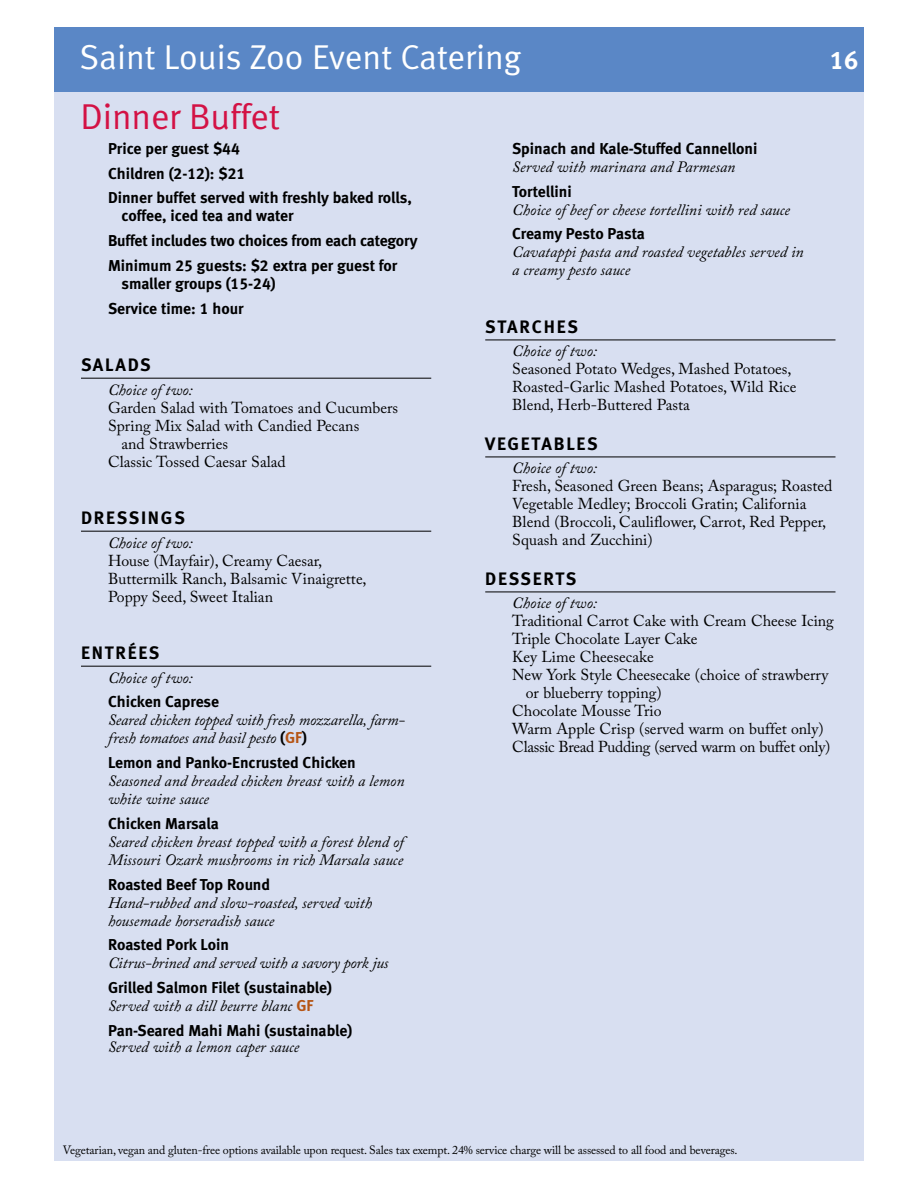
<style>
.page{position:relative;width:918px;height:1188px;background:#fff}
.page>*{position:absolute;margin:0;border:0;box-sizing:border-box;transform-origin:0 0}
.t1{font:36px "Meta Normal LF";letter-spacing:-.005em;color:#d31245}
.t2{font:34.5px "Meta Normal LF";color:#fff}
.t3{font:25.5px "Meta Bold LF";color:#fff}
.t4{font:18px "Meta Bold LF";letter-spacing:.1em;color:#000}
.t5{font:15.75px/18px "Adobe Caslon Pro";color:#000}
.t6{font:italic 15.75px/18px "Adobe Caslon Pro";color:#000}
.t7{font:15.75px/24.8px "Meta Bold LF";letter-spacing:-.005em;color:#000}
.t8{font:15.75px "Adobe Caslon Pro";letter-spacing:-.02em;color:#000}
.t9{font:12px "Adobe Caslon Pro";letter-spacing:-.01em;color:#000}
.s1{font-family:"Meta Bold LF";font-style:normal}
.s2{font-family:"Meta Bold LF";font-style:normal;color:#b55414}
</style>
<div class="page">
<div style="left:54px;top:37px;width:810px;height:1124px;background:#d8dff1"></div>
<div style="left:54px;top:27px;width:810px;height:64px;background:#5a87c6"></div>
<hr style="left:81px;top:378px;width:350px;height:1px;background:#000">
<hr style="left:81px;top:531px;width:350px;height:1px;background:#000">
<hr style="left:81px;top:666px;width:350px;height:1px;background:#000">
<hr style="left:485px;top:340px;width:351px;height:1px;background:#000">
<hr style="left:485px;top:457px;width:351px;height:1px;background:#000">
<hr style="left:485px;top:592px;width:351px;height:1px;background:#000">
<h2 class="t2" style="left:80px;top:37px;width:443px">Saint Louis Zoo Event Catering</h2>
<h1 class="t1" style="left:81px;top:96px;width:201px">Dinner Buffet</h1>
<p class="t7" style="left:108px;top:136px;width:305px">Price per guest $44<br>Children (2-12): $21<br>Dinner buffet served with freshly baked rolls,</p>
<p class="t7" style="left:108px;top:203px;width:311px;text-indent:13px">coffee, iced tea and water<br>Buffet includes two choices from each category<br>Minimum 25 guests: $2 extra per guest for</p>
<p class="t7" style="left:108px;top:271px;width:169px;text-indent:13px">smaller groups (15-24)<br>Service time: 1 hour</p>
<p class="t7" style="left:512px;top:136px;width:247px">Spinach and Kale-Stuffed Cannelloni</p>
<p class="t6" style="left:512px;top:158px;width:225px">Served with marinara and Parmesan</p>
<p class="t7" style="left:512px;top:179px;width:61px">Tortellini</p>
<p class="t6" style="left:512px;top:200px;width:279px">Choice of beef or cheese tortellini with red sauce</p>
<p class="t7" style="left:512px;top:221px;width:134px">Creamy Pesto Pasta</p>
<p class="t6" style="left:512px;top:243px;width:293px">Cavatappi pasta and roasted vegetables served in a creamy pesto sauce</p>
<h3 class="t3" style="left:830px;top:45px;width:30px">16</h3>
<p class="t4" style="left:81px;top:354px;width:71px">SALADS</p>
<p class="t6" style="left:108px;top:380px;width:86px">Choice of two:</p>
<p class="t5" style="left:108px;top:398px;width:292px">Garden Salad with Tomatoes and Cucumbers</p>
<p class="t5" style="left:108px;top:416px;width:253px">Spring Mix Salad with Candied Pecans</p>
<p class="t5" style="left:121px;top:434px;width:108px">and Strawberries</p>
<p class="t5" style="left:108px;top:452px;width:179px">Classic Tossed Caesar Salad</p>
<p class="t4" style="left:81px;top:507px;width:105px">DRESSINGS</p>
<p class="t6" style="left:108px;top:533px;width:86px">Choice of two:</p>
<p class="t5" style="left:108px;top:551px;width:260px">House (Mayfair), Creamy Caesar,<br>Buttermilk Ranch, Balsamic Vinaigrette,<br>Poppy Seed, Sweet Italian</p>
<p class="t4" style="left:81px;top:642px;width:80px">ENTRÉES</p>
<p class="t6" style="left:108px;top:668px;width:86px">Choice of two:</p>
<p class="t7" style="left:108px;top:689px;width:113px">Chicken Caprese</p>
<p class="t6" style="left:108px;top:711px;width:299px">Seared chicken topped with fresh mozzarella, farm&shy;fresh tomatoes and basil pesto <span class="s1">(</span><span class="s2">GF</span><span class="s1">)</span></p>
<p class="t7" style="left:108px;top:750px;width:249px">Lemon and Panko-Encrusted Chicken</p>
<p class="t6" style="left:108px;top:772px;width:298px">Seasoned and breaded chicken breast with a lemon white wine sauce</p>
<p class="t7" style="left:108px;top:811px;width:112px">Chicken Marsala</p>
<p class="t6" style="left:108px;top:833px;width:297px">Seared chicken breast topped with a forest blend of<br>Missouri Ozark mushrooms in rich Marsala sauce</p>
<p class="t7" style="left:108px;top:872px;width:164px">Roasted Beef Top Round</p>
<p class="t6" style="left:108px;top:893px;width:266px">Hand-rubbed and slow-roasted, served with housemade horseradish sauce</p>
<p class="t7" style="left:108px;top:932px;width:122px">Roasted Pork Loin</p>
<p class="t6" style="left:108px;top:954px;width:282px">Citrus-brined and served with a savory pork jus</p>
<p class="t7" style="left:108px;top:975px;width:226px">Grilled Salmon Filet (sustainable)</p>
<p class="t6" style="left:108px;top:997px;width:207px">Served with a dill beurre blanc <span class="s2">GF</span></p>
<p class="t7" style="left:108px;top:1018px;width:246px">Pan-Seared Mahi Mahi (sustainable)</p>
<p class="t6" style="left:108px;top:1038px;width:193px">Served with a lemon caper sauce</p>
<p class="t4" style="left:485px;top:316px;width:94px">STARCHES</p>
<p class="t6" style="left:512px;top:342px;width:86px">Choice of two:</p>
<p class="t5" style="left:512px;top:360px;width:286px">Seasoned Potato Wedges, Mashed Potatoes,<br>Roasted-Garlic Mashed Potatoes, Wild Rice<br>Blend, Herb-Buttered Pasta</p>
<p class="t4" style="left:485px;top:433px;width:114px">VEGETABLES</p>
<p class="t6" style="left:512px;top:459px;width:86px">Choice of two:</p>
<p class="t5" style="left:512px;top:477px;width:322px">Fresh, Seasoned Green Beans; Asparagus; Roasted Vegetable Medley; Broccoli Gratin; California Blend (Broccoli, Cauliflower, Carrot, Red Pepper, Squash and Zucchini)</p>
<p class="t4" style="left:485px;top:568px;width:93px">DESSERTS</p>
<p class="t6" style="left:512px;top:594px;width:86px">Choice of two:</p>
<p class="t5" style="left:512px;top:612px;width:323px">Traditional Carrot Cake with Cream Cheese Icing</p>
<p class="t5" style="left:512px;top:630px;width:187px">Triple Chocolate Layer Cake</p>
<p class="t5" style="left:512px;top:648px;width:143px">Key Lime Cheesecake</p>
<p class="t5" style="left:512px;top:666px;width:318px">New York Style Cheesecake (choice of strawberry</p>
<p class="t5" style="left:526px;top:684px;width:137px">or blueberry topping)</p>
<p class="t5" style="left:512px;top:702px;width:151px">Chocolate Mousse Trio</p>
<p class="t5" style="left:512px;top:720px;width:313px">Warm Apple Crisp (served warm on buffet only)</p>
<p class="t8" style="left:512px;top:738px;width:320px">Classic Bread Pudding (served warm on buffet only)</p>
<p class="t9" style="left:63px;top:1142px;width:676px">Vegetarian, vegan and gluten-free options available upon request. Sales tax exempt. 24% service charge will be assessed to all food and beverages.</p>
</div>
